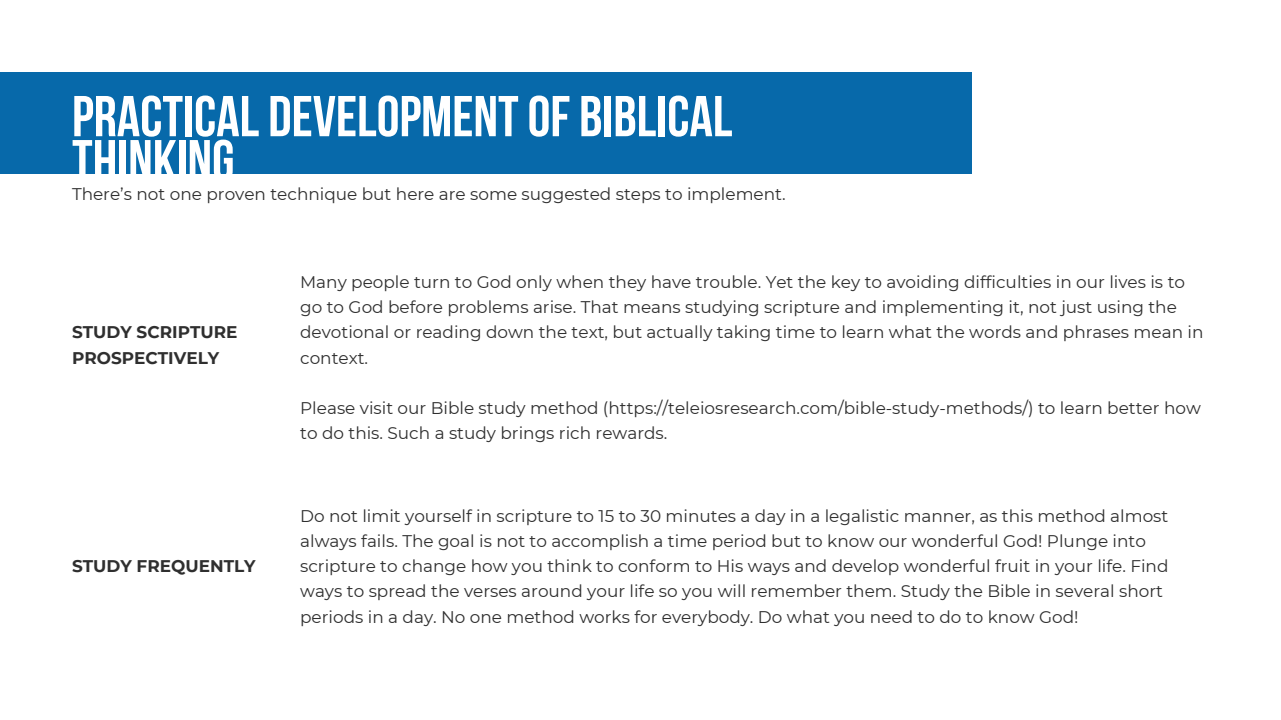
<style>
.page{position:relative;width:1281px;height:720px;background:#fff}
.page>*{position:absolute;margin:0;border:0;box-sizing:border-box;transform-origin:0 0}
.t1{font:57.5px/44px "Bebas Neue Cyrillic";color:#fff}
.t2{font:16.88px/25.2px "Montserrat";color:#2f2f2f}
.t3{font:700 16.88px/25.2px "Montserrat";color:#2f2f2f}
</style>
<div class="page">
<div style="left:0;top:72px;width:971px;height:101px;background:#0769aa"></div>
<p class="t1" style="left:72px;top:100px;width:662px">PRACTICAL DEVELOPMENTOF BIBLICAL<br>THINKING</p>
<p class="t2" style="left:72px;top:181px;width:715px">There’s not one proven technique but here are some suggested steps to implement.</p>
<p class="t3" style="left:72px;top:320px;width:167px">STUDY SCRIPTURE<br>PROSPECTIVELY</p>
<p class="t3" style="left:72px;top:553px;width:185px">STUDY FREQUENTLY</p>
<p class="t2" style="left:300px;top:269px;width:905px">Many people turn to God only when they have trouble. Yet the key to avoiding difficulties in our lives is to go to God before problems arise. That means studying scripture and implementing it, not just using the devotional or reading down the text, but actually taking time to learn what the words and phrases mean in context.</p>
<p class="t2" style="left:300px;top:395px;width:902px">Please visit our Bible study method (https://teleiosresearch.com/bible-study-methods/) to learn better how to do this. Such a study brings rich rewards.</p>
<p class="t2" style="left:300px;top:503px;width:870px">Do not limit yourself in scripture to 15 to 30 minutes a day in a legalistic manner, as this method almost always fails. The goal is not to accomplish a time period but to know our wonderful God! Plunge into scripture to change how you think to conform to His ways and develop wonderful fruit in your life. Find ways to spread the verses around your life so you will remember them. Study the Bible in several short periods in a day. No one method works for everybody. Do what you need to do to know God!</p>
</div>
